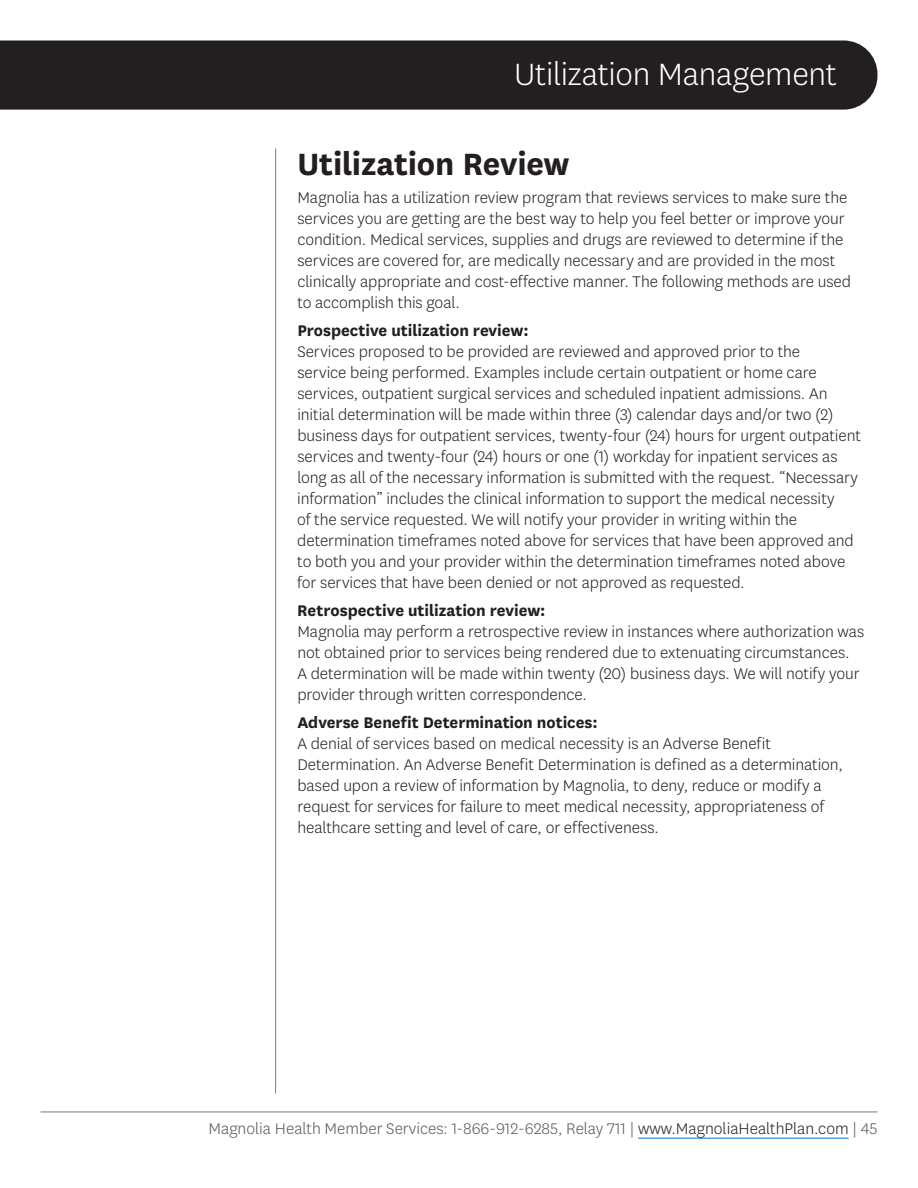
<style>
.page{position:relative;width:918px;height:1188px;background:#fff}
.page>*{position:absolute;margin:0;border:0;box-sizing:border-box;transform-origin:0 0}
.t1{font:300 36px "Centene Sans";letter-spacing:-.01em;color:#fff}
.t2{font:700 36px "Centene Sans";letter-spacing:-.01em;color:#231f20}
.t3{font:300 18px/21px "Centene Sans";letter-spacing:-.005em;color:#231f20}
.t4{font:700 18px "Centene Sans";color:#231f20}
.t5{font:300 18px "Centene Sans";color:#57585a}
.s1{color:#231f20}
</style>
<div class="page">
<hr style="left:275px;top:148px;width:1px;height:946px;background:#787a7d">
<hr style="left:40px;top:1112px;width:838px;height:1px;background:#787a7d">
<hr style="left:638px;top:1138px;width:211px;height:1px;background:#0079c2">
<div style="left:0;top:40px;width:878px;height:70px;background:#231f20"></div>
<h1 class="t1" style="left:515px;top:51px;width:324px">Utilization Management</h1>
<h3 class="t2" style="left:297px;top:139px;width:274px">Utilization Review</h3>
<p class="t3" style="left:297px;top:187px;width:555px">Magnolia has a utilization review program that reviews services to make sure the services you are getting are the best way to help you feel better or improve your condition. Medical services, supplies and drugs are reviewed to determine if the services are covered for, are medically necessary and are provided in the most clinically appropriate and cost-effective manner. The following methods are used to accomplish this goal.</p>
<p class="t4" style="left:297px;top:318px;width:233px">Prospective utilization review:</p>
<p class="t3" style="left:297px;top:340px;width:565px">Services proposed to be provided are reviewed and approved prior to the<br>service being performed. Examples include certain outpatient or home care services, outpatient surgical services and scheduled inpatient admissions. An initial determination will be made within three (3) calendar days and/or two (2) business days for outpatient services, twenty-four (24) hours for urgent outpatient services and twenty-four (24) hours or one (1) workday for inpatient services as long as all of the necessary information is submitted with the request. “Necessary information” includes the clinical information to support the medical necessity<br>of the service requested. We will notify your provider in writing within the determination timeframes noted above for services that have been approved and to both you and your provider within the determination timeframes noted above for services that have been denied or not approved as requested.</p>
<p class="t4" style="left:297px;top:598px;width:250px">Retrospective utilization review:</p>
<p class="t3" style="left:297px;top:620px;width:569px">Magnolia may perform a retrospective review in instances where authorization was not obtained prior to services being rendered due to extenuating circumstances.<br>A determination will be made within twenty (20) business days. We will notify your provider through written correspondence.</p>
<p class="t4" style="left:297px;top:709px;width:302px">Adverse Benefit Determination notices:</p>
<p class="t3" style="left:297px;top:732px;width:547px">A denial of services based on medical necessity is an Adverse Benefit Determination. An Adverse Benefit Determination is defined as a determination, based upon a review of information by Magnolia, to deny, reduce or modify a request for services for failure to meet medical necessity, appropriateness of healthcare setting and level of care, or effectiveness.</p>
<p class="t5" style="left:209px;top:1117px;width:671px">Magnolia Health Member Services: 1-866-912-6285, Relay 711 | <span class="s1">www.MagnoliaHealthPlan.com</span> | 45</p>
</div>
